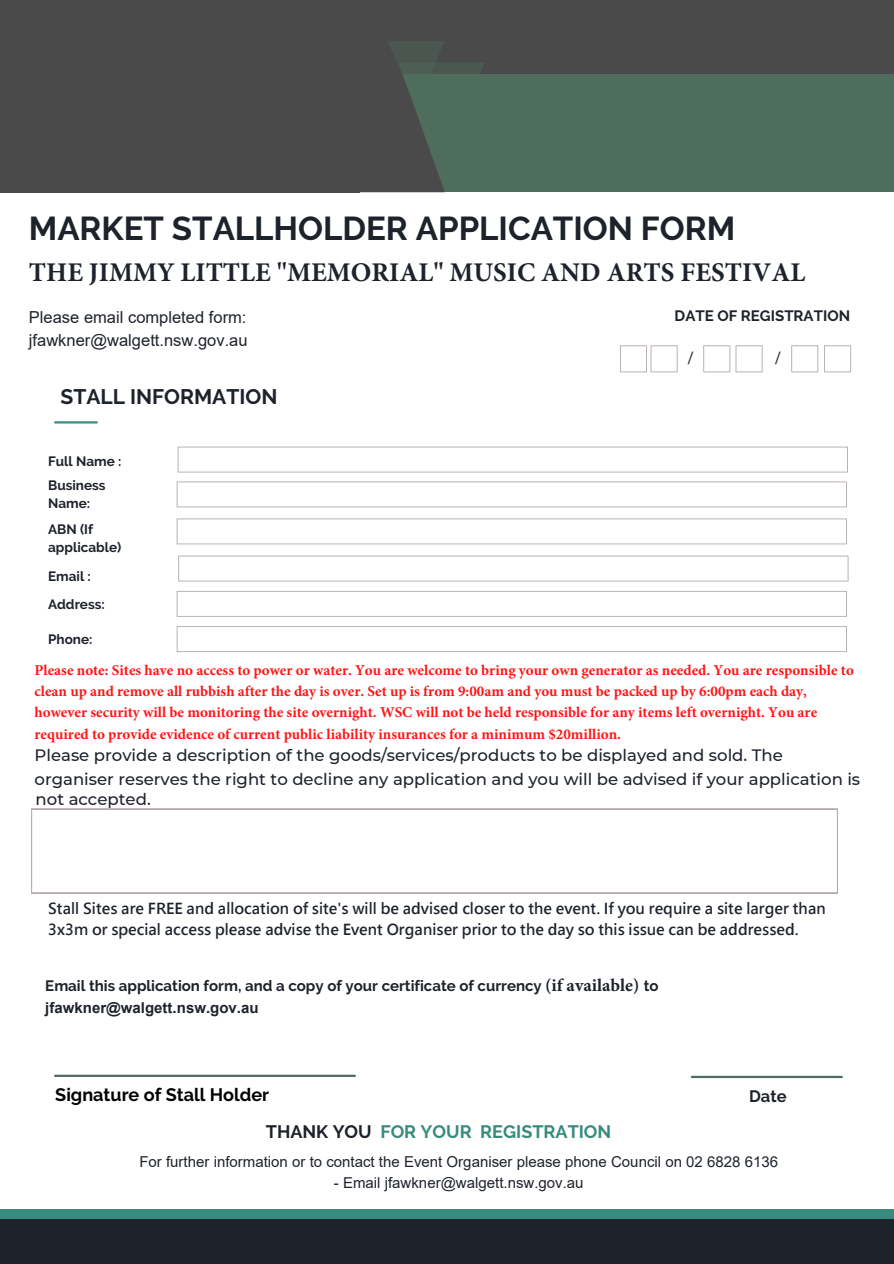
<style>
.page{position:relative;width:894px;height:1264px;background:#fff}
.page>*{position:absolute;margin:0;border:0;box-sizing:border-box;transform-origin:0 0}
.t1{font:700 33px "Raleway";color:#1e232b}
.t2{font:700 27px "Minion Pro";color:#1e232b}
.t3{font:700 21px "Raleway";color:#1e232b}
.t4{font:700 18px "Raleway";color:#000}
.t5{font:700 18px "Raleway";color:#388c7d}
.t6{font:700 18px "Raleway";color:#1e232b}
.t7{font:500 16.5px/23.2px "Montserrat";color:#1e232b}
.t8{font:16.5px/22.5px "Arial";color:#1e232b}
.t9{font:700 16.5px "Raleway";color:#1e232b}
.t10{font:700 15px/21.1px "Minion Pro";color:#ff1616}
.t11{font:700 15px/20.9px "Microsoft Jheng Hei";color:#1e232b}
.t12{font:700 15px/21.5px "Raleway";color:#1e232b}
.t13{font:15px "Arial";color:#1e232b}
.t14{font:700 13.5px/18px "Raleway";color:#1e232b}
.t15{font:500 13.5px "Montserrat";color:#1e232b}
.s1{font-family:"Minion Pro";font-size:18px}
.s2{font-family:"Arial"}
</style>
<div class="page">
<div style="left:0;top:1209px;width:893px;height:25px;background:#388c7d"></div>
<div style="left:0;top:1219px;width:893px;height:44px;background:#1e232b"></div>
<div style="left:0;top:0;width:893px;height:175px;background:#4a4a4a"></div>
<div style="left:375px;top:74px;width:518px;height:117px;background:#4e6d5d"></div>
<hr style="left:55px;top:1074px;width:300px;height:2px;background:#4e6d5d">
<div style="left:0;top:63px;width:359px;height:129px;background:#4a4a4a"></div>
<hr style="left:55px;top:421px;width:42px;height:2px;background:#388c7d">
<svg style="left:359px;top:41px;width:125px;height:151px"></svg>
<hr style="left:691px;top:1075px;width:150px;height:3px;background:#4e6d5d">
<svg style="left:620px;top:345px;width:57px;height:27px"></svg>
<svg style="left:703px;top:345px;width:59px;height:27px"></svg>
<svg style="left:791px;top:345px;width:59px;height:27px"></svg>
<svg style="left:177px;top:446px;width:670px;height:26px"></svg>
<svg style="left:31px;top:808px;width:806px;height:86px"></svg>
<svg style="left:177px;top:481px;width:669px;height:26px"></svg>
<svg style="left:177px;top:518px;width:669px;height:26px"></svg>
<svg style="left:178px;top:555px;width:670px;height:26px"></svg>
<svg style="left:177px;top:591px;width:669px;height:26px"></svg>
<svg style="left:177px;top:626px;width:669px;height:26px"></svg>
<p class="t1" style="left:29px;top:209px;width:708px">MARKET STALLHOLDER APPLICATION FORM</p>
<p class="t2" style="left:29px;top:253px;width:777px">THE JIMMY LITTLE "MEMORIAL" MUSIC AND ARTS FESTIVAL</p>
<p class="t8" style="left:29px;top:306px;width:220px">Please email completed form: jfawkner@walgett.nsw.gov.au</p>
<p class="t3" style="left:60px;top:384px;width:218px">STALL INFORMATION</p>
<p class="t14" style="left:48px;top:452px;width:75px">Full Name :</p>
<p class="t14" style="left:48px;top:476px;width:59px">Business<br>Name:</p>
<p class="t14" style="left:48px;top:520px;width:75px">ABN (If applicable)</p>
<p class="t14" style="left:48px;top:567px;width:44px">Email :</p>
<p class="t14" style="left:48px;top:595px;width:58px">Address:</p>
<p class="t14" style="left:48px;top:630px;width:46px">Phone:</p>
<p class="t12" style="left:674px;top:305px;width:177px">DATE OF REGISTRATION</p>
<p class="t15" style="left:688px;top:350px;width:6px">/</p>
<p class="t15" style="left:775px;top:350px;width:6px">/</p>
<p class="t10" style="left:34px;top:659px;width:820px">Please note: Sites have no access to power or water. You are welcome to bring your own generator as needed. You are responsible to clean up and remove all rubbish after the day is over. Set up is from 9:00am and you must be packed up by 6:00pm each day, however security will be monitoring the site overnight. WSC will not be held responsible for any items left overnight. You are required to provide evidence of current public liability insurances for a minimum $20million.</p>
<p class="t7" style="left:34px;top:744px;width:827px">Please provide a description of the goods/services/products to be displayed and sold. The organiser reserves the right to decline any application and you will be advised if your application is</p>
<p class="t7" style="left:36px;top:787px;width:117px">not accepted.</p>
<p class="t11" style="left:48px;top:898px;width:779px">Stall Sites are FREE and allocation of site's will be advised closer to the event. If you require a site larger than<br>3x3m or special access please advise the Event Organiser prior to the day so this issue can be addressed.</p>
<p class="t12" style="left:45px;top:975px;width:614px">Email this application form, and a copy of your certificate of currency <span class="s1">(if available)</span> to <span class="s2">jfawkner@walgett.nsw.gov.au</span></p>
<p class="t4" style="left:55px;top:1084px;width:215px">Signature of Stall Holder</p>
<p class="t6" style="left:266px;top:1120px;width:107px">THANK YOU</p>
<p class="t5" style="left:380px;top:1120px;width:232px">FOR YOUR REGISTRATION</p>
<p class="t9" style="left:748px;top:1086px;width:39px">Date</p>
<p class="t13" style="left:139px;top:1151px;width:640px">For further information or to contact the Event Organiser please phone Council on 02 6828 6136</p>
<p class="t13" style="left:334px;top:1171px;width:251px">- Email jfawkner@walgett.nsw.gov.au</p>
</div>
